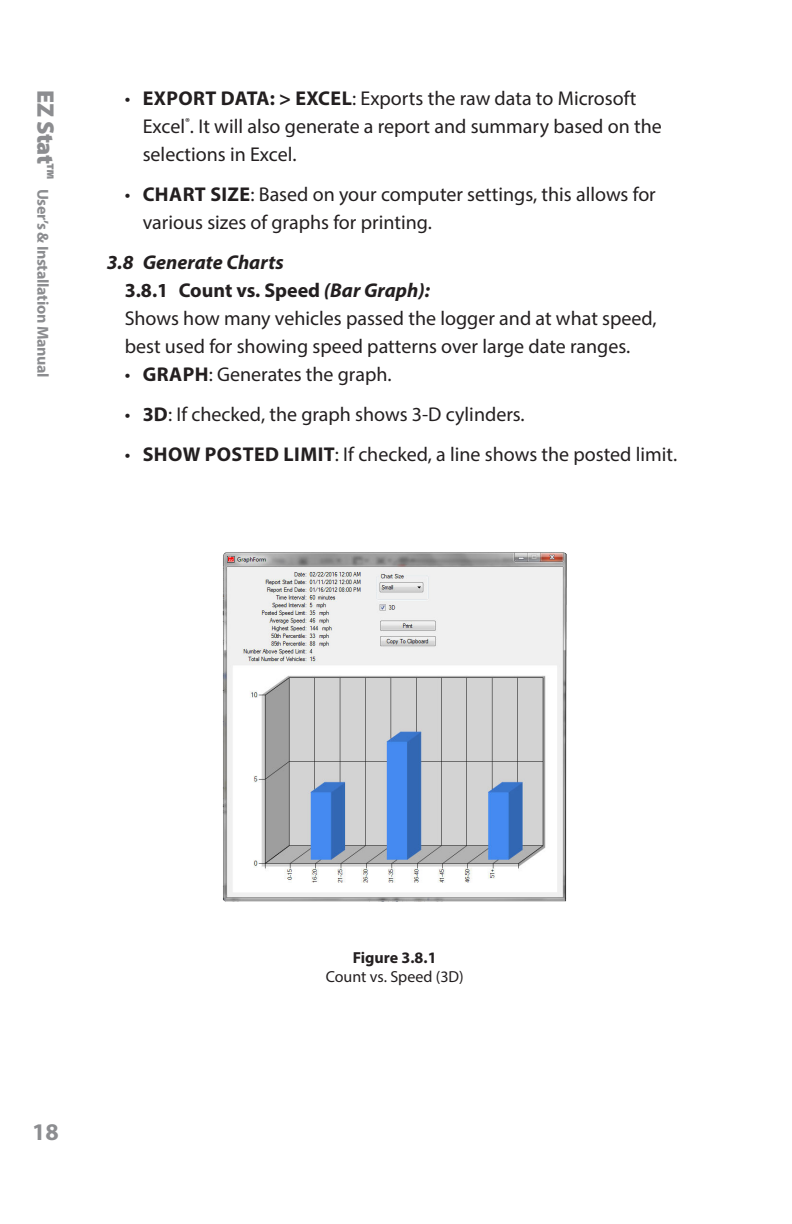
<style>
.page{position:relative;width:792px;height:1224px;background:#fff}
.page>*{position:absolute;margin:0;border:0;box-sizing:border-box;transform-origin:0 0}
.t1{font:700 24px "Myriad Pro";color:#8c8d90}
.Indented_Bullet_Poin{font:20px/28px "Myriad Pro";color:#231f20}
._2nd_Sub_Section_-_L{font:20px/28px "Myriad Pro";color:#231f20}
._2nd_Sub_Section_-_T{font:700 20px "Myriad Pro";color:#231f20}
.Sub-Section_title{font:italic 700 20px "Myriad Pro";color:#231f20}
.t2{font:700 16px "Myriad Pro";letter-spacing:-.02em;color:#8c8d90}
.Image_Caption{font:16px "Myriad Pro";color:#231f20}
.Image_Caption-2{font:700 16px "Myriad Pro";color:#231f20}
.s1{font-weight:900;font-size:24px}
.s2{font-weight:700}
.s3{font-style:italic}
</style>
<div class="page">
<img style="left:222px;top:552px;width:345px;height:350px">
<p class="t2" style="left:53px;top:90px;width:289px;rotate:90deg"><span class="s1">EZ Stat™</span> User’s &amp; Installation Manual</p>
<p class="Indented_Bullet_Poin" style="left:143px;top:84px;width:521px;text-indent:-18px">• <span class="s2">EXPORT DATA: &gt; EXCEL</span>: Exports the raw data to Microsoft<br>Excel<sup>®</sup>. It will also generate a report and summary based on the selections in Excel.</p>
<p class="Indented_Bullet_Poin" style="left:143px;top:180px;width:515px;text-indent:-18px">• <span class="s2">CHART SIZE</span>: Based on your computer settings, this allows for various sizes of graphs for printing.</p>
<p class="Sub-Section_title" style="left:107px;top:249px;width:178px">3.8 Generate Charts</p>
<p class="_2nd_Sub_Section_-_T" style="left:125px;top:277px;width:307px">3.8.1 Count vs. Speed <span class="s3">(Bar Graph):</span></p>
<p class="_2nd_Sub_Section_-_L" style="left:125px;top:304px;width:534px">Shows how many vehicles passed the logger and at what speed, best used for showing speed patterns over large date ranges.</p>
<p class="Indented_Bullet_Poin" style="left:125px;top:360px;width:267px">• <span class="s2">GRAPH</span>: Generates the graph.</p>
<p class="Indented_Bullet_Poin" style="left:125px;top:400px;width:400px">• <span class="s2">3D</span>: If checked, the graph shows 3-D cylinders.</p>
<p class="Indented_Bullet_Poin" style="left:125px;top:440px;width:552px">• <span class="s2">SHOW POSTED LIMIT</span>: If checked, a line shows the posted limit.</p>
<p class="t1" style="left:32px;top:1116px;width:28px">18</p>
<p class="Image_Caption-2" style="left:353px;top:947px;width:85px">Figure 3.8.1</p>
<p class="Image_Caption" style="left:326px;top:967px;width:139px">Count vs. Speed (3D)</p>
</div>
